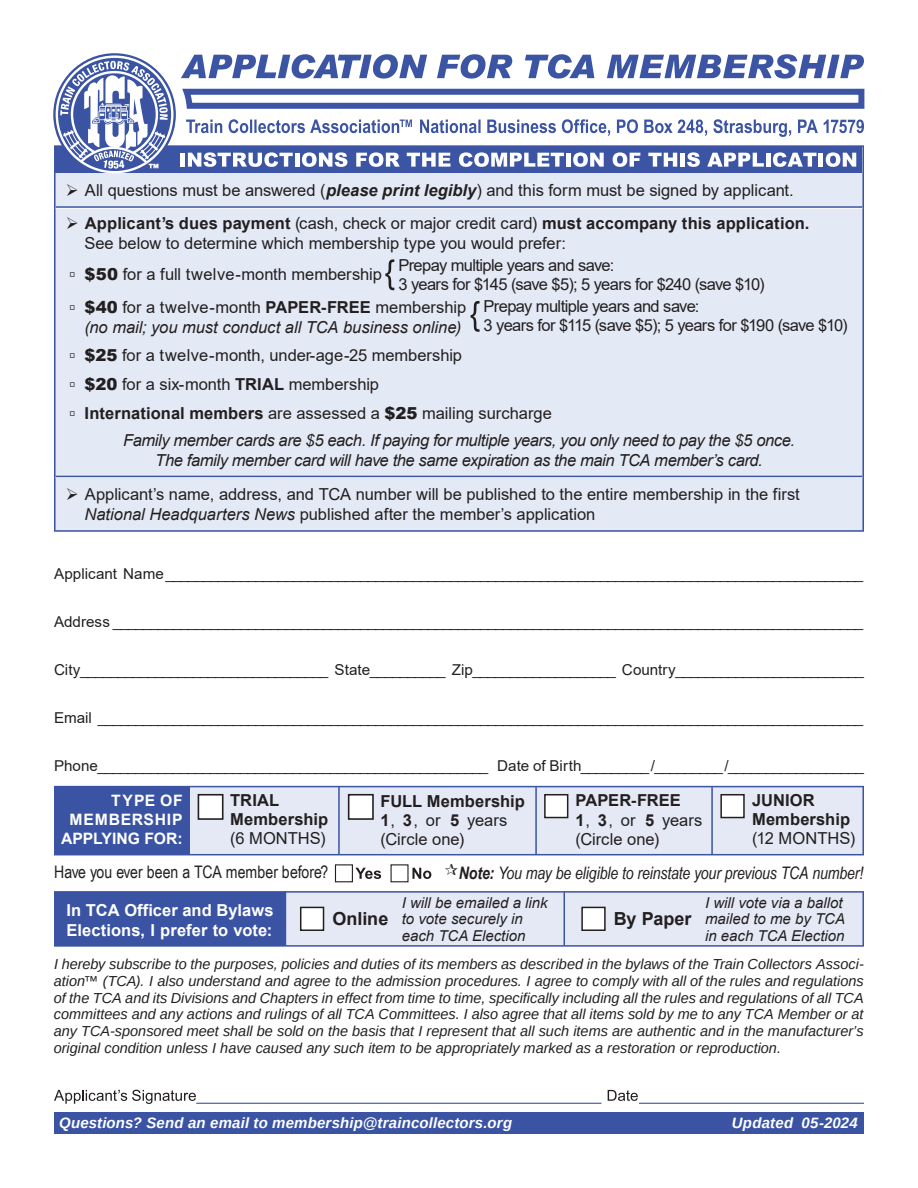
<style>
.page{position:relative;width:918px;height:1188px;background:#fff}
.page>*{position:absolute;margin:0;border:0;box-sizing:border-box;transform-origin:0 0}
.t1{font:700 18px "Arial";color:#231f20}
.t2{font:italic 17.25px "Arial Narrow";letter-spacing:-.01em;color:#231f20}
.t3{font:17.25px "Arial Narrow";color:#231f20}
.t4{font:16.5px/19.5px "Arial";letter-spacing:-.005em;color:#231f20}
.t5{font:italic 16.5px/19.8px "Arial";letter-spacing:-.025em;color:#231f20;text-align:center}
.t6{font:16.5px/18.8px "Arial";letter-spacing:-.035em;color:#231f20}
.t7{font:700 16.5px/19.8px "Arial";color:#fff}
.t8{font:700 16.5px/18px "Arial";letter-spacing:.005em;color:#231f20}
.t9{font:700 15.75px/18.9px "Arial";letter-spacing:.03em;color:#fff;text-align:right}
.t10{font:15px "Arial";color:#231f20}
.t11{font:italic 15px/16.5px "Arial";color:#231f20}
.t12{font:italic 700 15px "Arimo";letter-spacing:.01em;color:#fff}
.t13{font:italic 14.4px/16.6px "Arimo";color:#231f20;text-align:justify}
.s1{font-weight:700;font-style:italic}
.s2{font-weight:700}
.s3{font-weight:900}
.s4{font-style:italic}
</style>
<div class="page">
<div style="left:54px;top:173px;width:810px;height:359px;background:#e3e9f5"></div>
<hr style="left:56px;top:207px;width:806px;height:2px;background:#fff">
<hr style="left:56px;top:206px;width:806px;height:2px;background:#3b54a3">
<svg style="left:385px;top:259px;width:9px;height:31px"></svg>
<svg style="left:471px;top:301px;width:9px;height:31px"></svg>
<hr style="left:56px;top:477px;width:806px;height:1px;background:#fff">
<hr style="left:56px;top:476px;width:806px;height:1px;background:#3b54a3">
<svg style="left:53px;top:53px;width:812px;height:120px"></svg>
<svg style="left:412px;top:868px;width:19px;height:11px"></svg>
<svg style="left:355px;top:868px;width:26px;height:11px"></svg>
<div style="left:335px;top:864px;width:18px;height:18px;border:1px solid #231f20"></div>
<div style="left:54px;top:786px;width:810px;height:69px;background:#e4e9f5"></div>
<div style="left:55px;top:787px;width:134px;height:67px;background:#3a53a3"></div>
<div style="left:198px;top:795px;width:25px;height:24px;background:#fff"></div>
<div style="left:198px;top:794px;width:26px;height:26px;border:2px solid #231f20"></div>
<div style="left:349px;top:795px;width:24px;height:24px;background:#fff"></div>
<div style="left:348px;top:794px;width:26px;height:26px;border:2px solid #231f20"></div>
<div style="left:545px;top:795px;width:23px;height:23px;background:#fff"></div>
<div style="left:544px;top:794px;width:24px;height:24px;border:2px solid #231f20"></div>
<hr style="left:338px;top:787px;width:2px;height:67px;background:#3b54a3">
<hr style="left:535px;top:787px;width:2px;height:68px;background:#3b54a3">
<hr style="left:711px;top:787px;width:2px;height:68px;background:#3b54a3">
<div style="left:721px;top:795px;width:23px;height:23px;background:#fff"></div>
<div style="left:720px;top:794px;width:25px;height:24px;border:2px solid #231f20"></div>
<svg style="left:54px;top:891px;width:810px;height:56px;background:#acb7d9"></svg>
<div style="left:54px;top:1112px;width:810px;height:22px;background:#3a53a3"></div>
<svg style="left:54px;top:1090px;width:142px;height:14px"></svg>
<svg style="left:608px;top:1090px;width:30px;height:11px"></svg>
<hr style="left:196px;top:1103px;width:405px;height:1px;background:#3b54a3">
<hr style="left:639px;top:1103px;width:225px;height:1px;background:#3b54a3">
<p class="t4" style="left:66px;top:180px;width:729px">➢ All questions must be answered (<span class="s1">please print legibly</span>) and this form must be signed by applicant.</p>
<p class="t4" style="left:84px;top:214px;width:726px;text-indent:-19px">➢ <span class="s2">Applicant’s dues payment</span> (cash, check or major credit card) <span class="s2">must accompany this application.<br></span>See below to determine which membership type you would prefer:</p>
<p class="t4" style="left:70px;top:257px;width:398px;line-height:33.3px"><span class="s2">▫</span> <span class="s3">$50</span> for a full twelve-month membership<br><span class="s2">▫</span> <span class="s3">$40</span> for a twelve-month <span class="s2">PAPER-FREE</span> membership</p>
<p class="t4" style="left:70px;top:312px;width:484px;line-height:28.8px;text-indent:15px"><span class="s4">(no mail; you must conduct all TCA business online)<br></span><span class="s2">▫</span> <span class="s3">$25</span> for a twelve-month, under-age-25 membership<br><span class="s2">▫</span> <span class="s3">$20</span> for a six-month <span class="s2">TRIAL</span> membership<br><span class="s2">▫ International members</span> are assessed a <span class="s3">$25</span> mailing surcharge</p>
<p class="t5" style="left:123px;top:431px;width:673px">Family member cards are $5 each. If paying for multiple years, you only need to pay the $5 once.<br>The family member card will have the same expiration as the main TCA member’s card.</p>
<p class="t4" style="left:84px;top:484px;width:717px;text-indent:-19px">➢ Applicant’s name, address, and TCA number will be published to the entire membership in the first<br><span class="s4">National Headquarters News</span> published after the member’s application</p>
<p class="t6" style="left:398px;top:256px;width:368px">Prepay multiple years and save:<br>3 years for $145 (save $5); 5 years for $240 (save $10)</p>
<p class="t6" style="left:484px;top:297px;width:366px">Prepay multiple years and save:<br>3 years for $115 (save $5); 5 years for $190 (save $10)</p>
<p class="t10" style="left:54px;top:563px;width:811px">Applicant Name _____________________________________________________________________________________________</p>
<p class="t10" style="left:54px;top:611px;width:811px">Address ____________________________________________________________________________________________________</p>
<p class="t10" style="left:54px;top:659px;width:811px">City_________________________________ State__________ Zip___________________ Country_________________________</p>
<p class="t10" style="left:54px;top:707px;width:811px">Email ______________________________________________________________________________________________________</p>
<p class="t10" style="left:54px;top:755px;width:811px">Phone____________________________________________________ Date of Birth_________ /_________ /__________________</p>
<p class="t9" style="left:61px;top:791px;width:123px">TYPE OF<br>MEMBERSHIP<br>APPLYING FOR:</p>
<p class="t8" style="left:230px;top:792px;width:100px">TRIAL<br>Membership</p>
<p class="t4" style="left:230px;top:829px;width:97px">(6 MONTHS)</p>
<p class="t4" style="left:380px;top:791px;width:146px"><span class="s2">FULL Membership<br>1</span>, <span class="s2">3</span>, or <span class="s2">5</span> years (Circle one)</p>
<p class="t4" style="left:575px;top:791px;width:128px"><span class="s2">PAPER-FREE<br>1</span>, <span class="s2">3</span>, or <span class="s2">5</span> years (Circle one)</p>
<p class="t8" style="left:752px;top:792px;width:100px">JUNIOR<br>Membership</p>
<p class="t4" style="left:752px;top:829px;width:105px">(12 MONTHS)</p>
<p class="t3" style="left:54px;top:860px;width:276px">Have you ever been a TCA member before?</p>
<p class="t2" style="left:459px;top:861px;width:406px"><span class="s2">Note:</span> You may be eligible to reinstate your previous TCA number!</p>
<p class="t7" style="left:66px;top:900px;width:209px">In TCA Officer and Bylaws<br>Elections, I prefer to vote:</p>
<p class="t1" style="left:332px;top:906px;width:57px">Online</p>
<p class="t11" style="left:402px;top:895px;width:147px;line-height:15.8px">I will be emailed a link to vote securely in</p>
<p class="t11" style="left:402px;top:928px;width:125px">each TCA Election</p>
<p class="t1" style="left:614px;top:906px;width:79px">By Paper</p>
<p class="t11" style="left:705px;top:895px;width:142px">I will vote via a ballot mailed to me by TCA in each TCA Election</p>
<p class="t13" style="left:54px;top:956px;width:812px">I hereby subscribe to the purposes, policies and duties of its members as described in the bylaws of the Train Collectors Associ&shy;ation™ (TCA). I also understand and agree to the admission procedures. I agree to comply with all of the rules and regulations of the TCA and its Divisions and Chapters in effect from time to time, specifically including all the rules and regulations of all TCA committees and any actions and rulings of all TCA Committees. I also agree that all items sold by me to any TCA Member or at any TCA-sponsored meet shall be sold on the basis that I represent that all such items are authentic and in the manufacturer’s original condition unless I have caused any such item to be appropriately marked as a restoration or reproduction.</p>
<p class="t12" style="left:59px;top:1113px;width:455px">Questions? Send an email to membership@traincollectors.org</p>
<p class="t12" style="left:732px;top:1113px;width:128px">Updated 05-2024</p>
</div>
